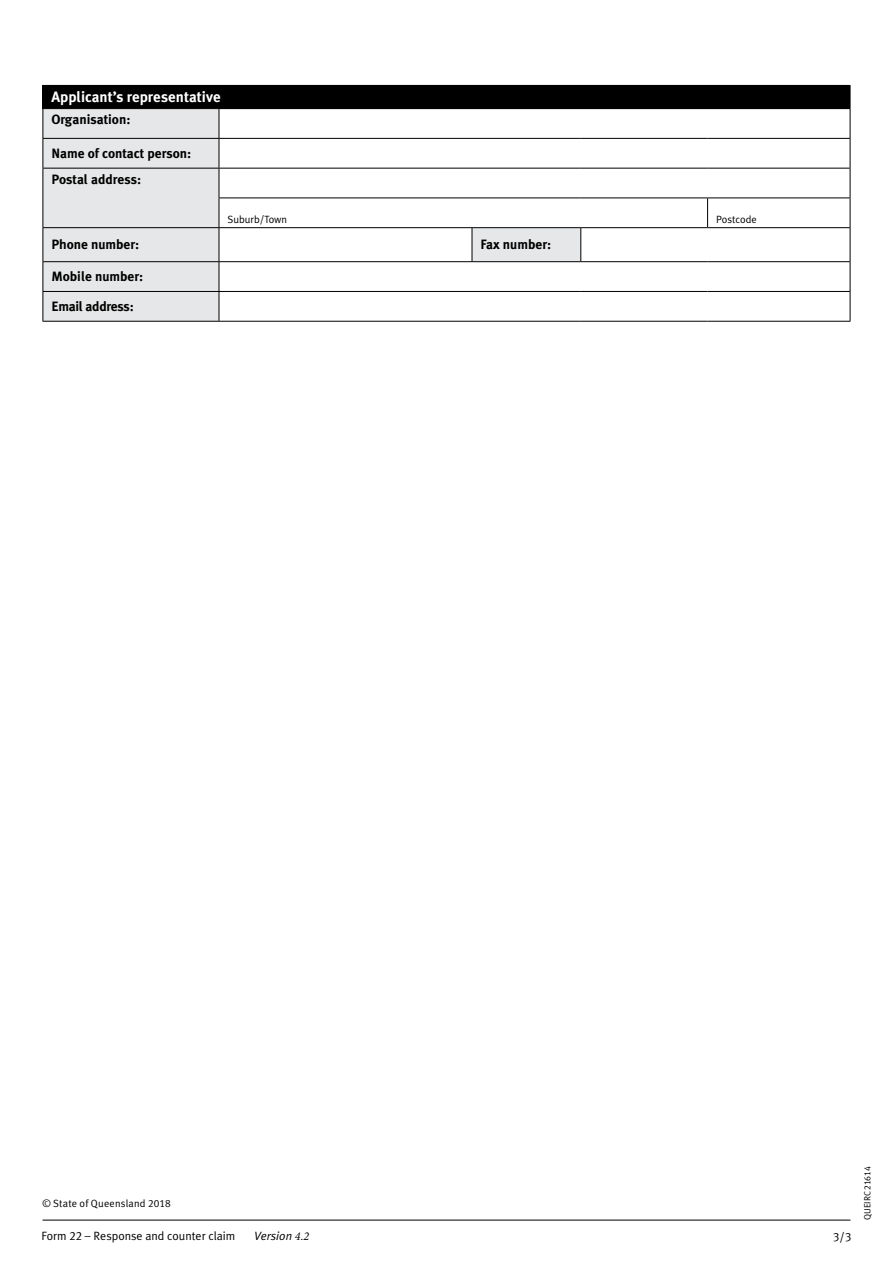
<style>
.page{position:relative;width:893px;height:1263px;background:#fff}
.page>*{position:absolute;margin:0;border:0;box-sizing:border-box;transform-origin:0 0}
.t1{font:700 15px "Meta Plus";color:#fff}
.t2{font:700 13.5px/26px "Meta Plus";color:#000}
.t3{font:700 13.5px "Meta Plus";letter-spacing:-.02em;color:#000}
.t4{font:12px "Meta Plus Normal";color:#000}
.t5{font:italic 12px "Meta Plus Normal";color:#000}
.t6{font:12px "Meta Plus Normal Caps";color:#000}
.t7{font:10.5px "Meta Plus Normal";letter-spacing:.02em;color:#000}
.t8{font:10.5px "Meta Plus Normal";color:#000}
.t9{font:9px "Meta Plus Normal Caps";letter-spacing:.02em;color:#000}
.s1{font-family:"Meta Plus Normal Caps"}
.s2{font-family:"Minion Pro"}
</style>
<div class="page">
<hr style="left:43px;top:1220px;width:807px;height:1px;background:#000">
<div style="left:43px;top:85px;width:807px;height:24px;background:#000"></div>
<svg style="left:44px;top:109px;width:537px;height:212px"></svg>
<hr style="left:43px;top:228px;width:1px;height:33px;background:#000">
<hr style="left:472px;top:228px;width:1px;height:33px;background:#000">
<svg style="left:43px;top:262px;width:1px;height:59px"></svg>
<svg style="left:850px;top:262px;width:1px;height:59px"></svg>
<hr style="left:43px;top:227px;width:176px;height:1px;background:#000">
<hr style="left:850px;top:228px;width:1px;height:33px;background:#000">
<hr style="left:43px;top:291px;width:176px;height:1px;background:#000">
<hr style="left:43px;top:321px;width:176px;height:1px;background:#000">
<svg style="left:850px;top:86px;width:1px;height:82px"></svg>
<hr style="left:219px;top:138px;width:253px;height:1px;background:#000">
<hr style="left:472px;top:138px;width:109px;height:1px;background:#000">
<hr style="left:581px;top:138px;width:127px;height:1px;background:#000">
<hr style="left:708px;top:138px;width:142px;height:1px;background:#000">
<hr style="left:850px;top:168px;width:1px;height:30px;background:#000">
<hr style="left:43px;top:168px;width:1px;height:30px;background:#000">
<svg style="left:43px;top:198px;width:1px;height:29px"></svg>
<svg style="left:850px;top:198px;width:1px;height:29px"></svg>
<hr style="left:219px;top:228px;width:1px;height:33px;background:#000">
<hr style="left:580px;top:228px;width:1px;height:33px;background:#000">
<hr style="left:43px;top:168px;width:176px;height:1px;background:#000">
<hr style="left:43px;top:138px;width:176px;height:1px;background:#000">
<svg style="left:43px;top:109px;width:1px;height:59px"></svg>
<svg style="left:219px;top:109px;width:1px;height:59px"></svg>
<hr style="left:219px;top:168px;width:253px;height:1px;background:#000">
<hr style="left:219px;top:168px;width:1px;height:30px;background:#000">
<hr style="left:472px;top:168px;width:109px;height:1px;background:#000">
<hr style="left:581px;top:168px;width:127px;height:1px;background:#000">
<hr style="left:708px;top:168px;width:142px;height:1px;background:#000">
<hr style="left:708px;top:198px;width:142px;height:1px;background:#000">
<hr style="left:219px;top:198px;width:253px;height:1px;background:#000">
<svg style="left:219px;top:198px;width:1px;height:29px"></svg>
<hr style="left:472px;top:198px;width:109px;height:1px;background:#000">
<hr style="left:581px;top:198px;width:127px;height:1px;background:#000">
<svg style="left:707px;top:198px;width:1px;height:29px"></svg>
<hr style="left:219px;top:227px;width:253px;height:1px;background:#000">
<hr style="left:472px;top:227px;width:109px;height:1px;background:#000">
<hr style="left:581px;top:227px;width:127px;height:1px;background:#000">
<hr style="left:708px;top:227px;width:142px;height:1px;background:#000">
<hr style="left:219px;top:261px;width:253px;height:1px;background:#000">
<hr style="left:472px;top:261px;width:109px;height:1px;background:#000">
<hr style="left:581px;top:261px;width:127px;height:1px;background:#000">
<hr style="left:708px;top:261px;width:142px;height:1px;background:#000">
<hr style="left:219px;top:291px;width:253px;height:1px;background:#000">
<svg style="left:219px;top:262px;width:1px;height:59px"></svg>
<hr style="left:472px;top:291px;width:109px;height:1px;background:#000">
<hr style="left:581px;top:291px;width:127px;height:1px;background:#000">
<hr style="left:708px;top:291px;width:142px;height:1px;background:#000">
<hr style="left:219px;top:321px;width:253px;height:1px;background:#000">
<hr style="left:472px;top:321px;width:109px;height:1px;background:#000">
<hr style="left:581px;top:321px;width:127px;height:1px;background:#000">
<hr style="left:708px;top:321px;width:142px;height:1px;background:#000">
<hr style="left:43px;top:261px;width:176px;height:1px;background:#000">
<p class="t1" style="left:51px;top:88px;width:171px">Applicant’s representative</p>
<p class="t2" style="left:51px;top:107px;width:81px">Organisation:</p>
<p class="t2" style="left:51px;top:140px;width:141px">Name of contact person:<br>Postal address:</p>
<p class="t8" style="left:227px;top:214px;width:61px">Suburb/Town</p>
<p class="t8" style="left:716px;top:214px;width:42px">Postcode</p>
<p class="t2" style="left:51px;top:232px;width:89px">Phone number:</p>
<p class="t2" style="left:480px;top:232px;width:72px">Fax number:</p>
<p class="t2" style="left:51px;top:264px;width:93px">Mobile number:</p>
<p class="t3" style="left:51px;top:299px;width:84px">Email address:</p>
<p class="t7" style="left:43px;top:1197px;width:130px">© State of Queensland <span class="s1">2018</span></p>
<p class="t4" style="left:41px;top:1229px;width:195px">Form <span class="s1">22</span> – Response and counter claim</p>
<p class="t5" style="left:254px;top:1229px;width:57px">Version <span class="s2">4.2</span></p>
<p class="t6" style="left:833px;top:1230px;width:20px">3/3</p>
<p class="t9" style="left:862px;top:1220px;width:56px;rotate:-90deg">QUEIRC21614</p>
</div>
